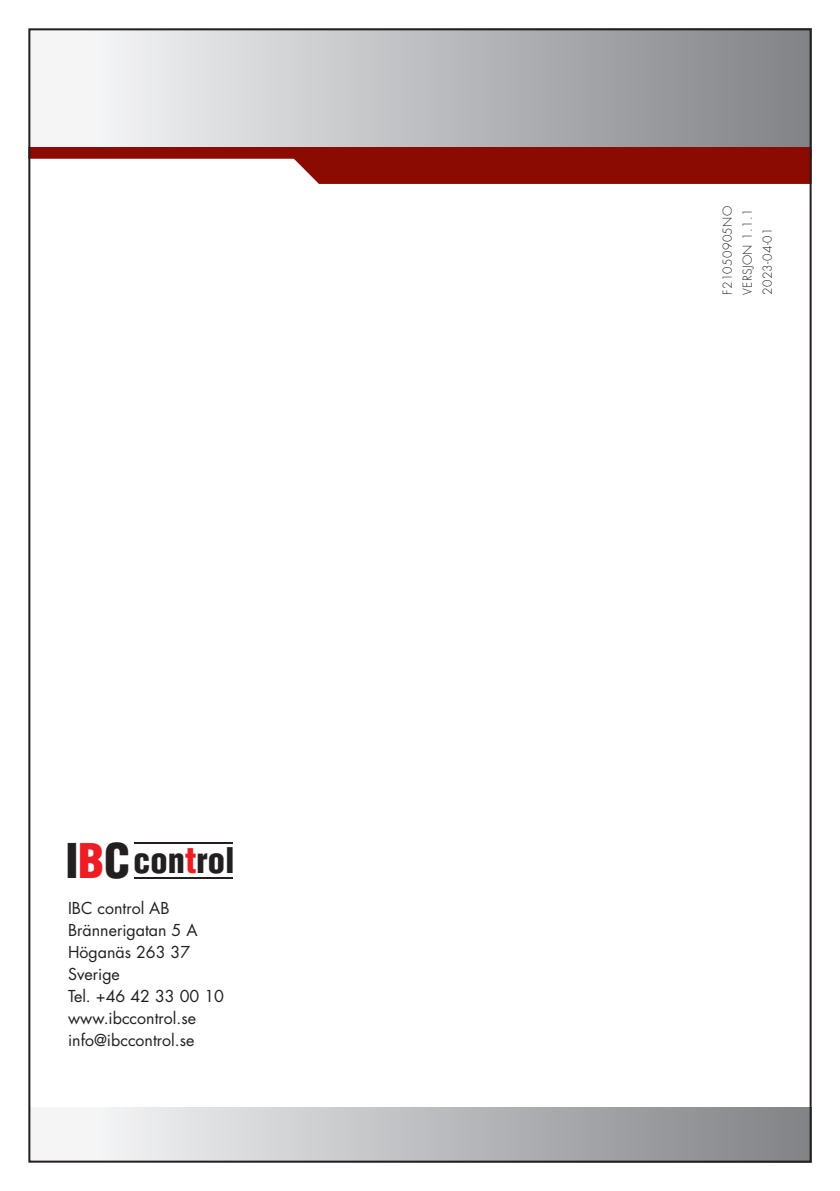
<style>
.page{position:relative;width:840px;height:1191px;background:#fff}
.page>*{position:absolute;margin:0;border:0;box-sizing:border-box;transform-origin:0 0}
.t1{font:34.4px "Switzerland Cond Black Plain";color:#231f20}
.t2{font:16px/22px "Futura";color:#231f20}
.t3{font:300 12px "Futura";letter-spacing:.03em;color:#231f20}
.s1{font-size:46.6px}
.s2{font-size:46.6px;color:#ee1d23}
.s3{color:#ee1d23}
</style>
<div class="page">
<div style="left:28px;top:135px;width:783px;height:24px;background:#8b0a02"></div>
<div style="left:28px;top:28px;width:783px;height:119px;background:linear-gradient(to right,#fafafc,#808285)"></div>
<svg style="left:284px;top:158px;width:524px;height:26px;background:#90140d"></svg>
<hr style="left:134px;top:842px;width:99px;height:2px;background:#231f20">
<hr style="left:134px;top:877px;width:99px;height:2px;background:#231f20">
<div style="left:28px;top:1107px;width:783px;height:55px;background:linear-gradient(to right,#fcfcfd,#808286)"></div>
<h1 class="t1" style="left:65px;top:839px;width:171px"><span class="s1">I</span><span class="s2">B</span><span class="s1">C</span>con<span class="s3">t</span>rol</h1>
<p class="t2" style="left:68px;top:897px;width:157px">IBC control AB<br>Brännerigatan 5 A<br>Höganäs 263 37<br>Sverige<br>Tel. +46 42 33 00 10 www.ibccontrol.se info@ibccontrol.se</p>
<p class="t3" style="left:719px;top:295px;width:90px;rotate:-90deg">F21050905NO</p>
<p class="t3" style="left:739px;top:295px;width:87px;rotate:-90deg">VERSJON 1.1.1</p>
<p class="t3" style="left:759px;top:295px;width:69px;rotate:-90deg">2023-04-01</p>
</div>
